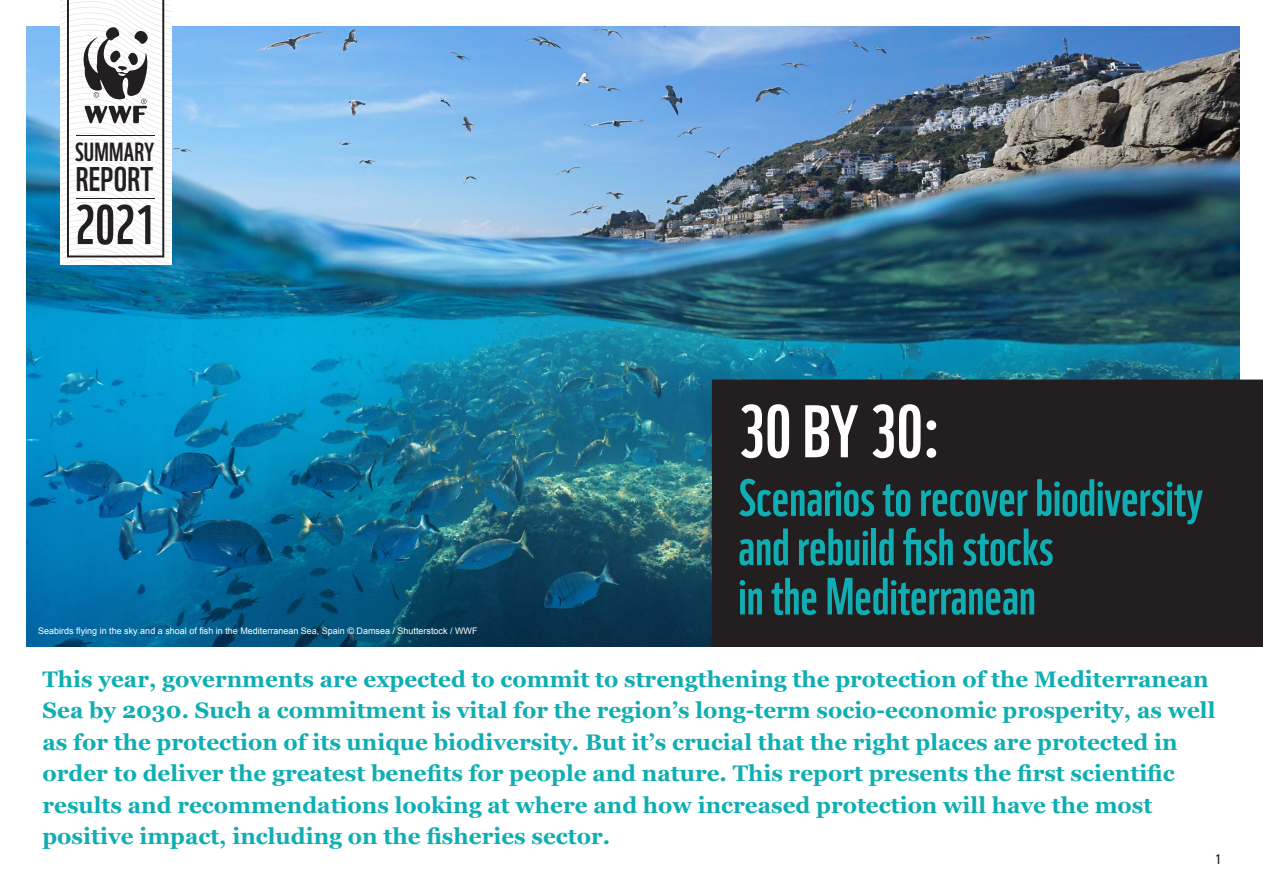
<style>
.page{position:relative;width:1263px;height:893px;background:#fff}
.page>*{position:absolute;margin:0;border:0;box-sizing:border-box;transform-origin:0 0}
.P_-_Paragraph_Style1{font:72.3px "WWF";color:#fff}
.t1{font:54px "WWF";color:#231f20}
.P_-_Paragraph_Style1-2{font:50.85px/49.2px "WWF";color:#10aeb2}
.t2{font:33.3px "WWF";letter-spacing:.01em;color:#231f20}
.t3{font:25.5px "WWF";letter-spacing:.01em;color:#231f20}
.P_-_Paragraph_Style1-3{font:700 22.5px/31.5px "Georgia";color:#10aeb2}
.t4{font:13.5px "WWF";color:#231f20}
.P_-_Paragraph_Style1-4{font:9px "Arial";color:#fff}
</style>
<div class="page">
<img style="left:26px;top:26px;width:1213px;height:620px">
<div style="left:712px;top:380px;width:551px;height:266px;background:#231f20"></div>
<svg style="left:60px;top:0;width:111px;height:265px"></svg>
<p class="t3" style="left:75px;top:132px;width:81px">SUMMARY</p>
<p class="t2" style="left:76px;top:153px;width:79px">REPORT</p>
<p class="t1" style="left:75px;top:182px;width:81px">2021</p>
<p class="P_-_Paragraph_Style1-4" style="left:38px;top:625px;width:441px">Seabirds flying in the sky and a shoal of fish in the Mediterranean Sea, Spain © Damsea / Shutterstock / WWF</p>
<p class="P_-_Paragraph_Style1" style="left:738px;top:375px;width:204px">30 BY 30:</p>
<p class="P_-_Paragraph_Style1-2" style="left:738px;top:468px;width:466px">Scenarios to recover biodiversity and rebuild fish stocks<br>in the Mediterranean</p>
<p class="P_-_Paragraph_Style1-3" style="left:43px;top:662px;width:1174px">This year, governments are expected to commit to strengthening the protection of the Mediterranean Sea by 2030. Such a commitment is vital for the region’s long-term socio-economic prosperity, as well as for the protection of its unique biodiversity. But it’s crucial that the right places are protected in order to deliver the greatest benefits for people and nature. This report presents the first scientific results and recommendations looking at where and how increased protection will have the most positive impact, including on the fisheries sector.</p>
<p class="t4" style="left:1215px;top:849px;width:6px">1</p>
</div>
